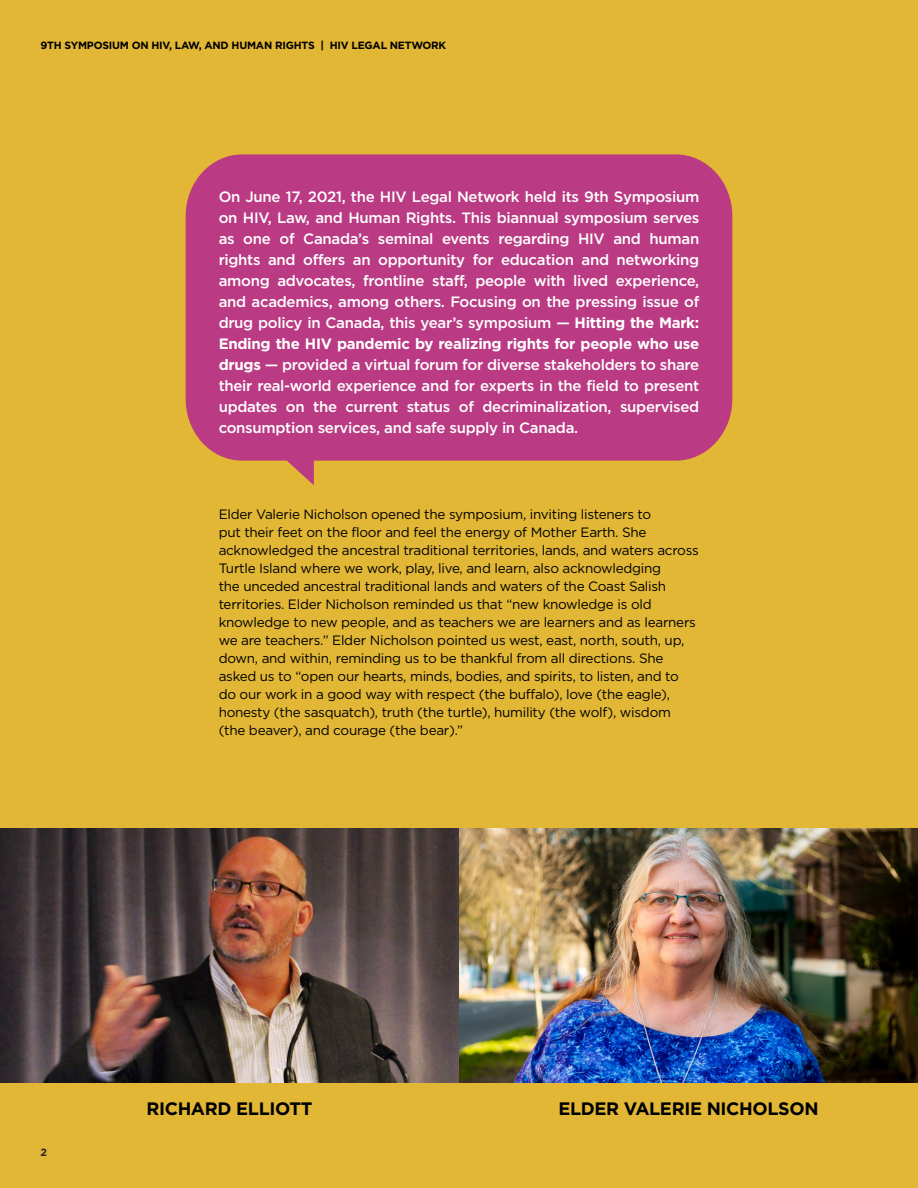
<style>
.page{position:relative;width:918px;height:1188px;background:#e2b735}
.page>*{position:absolute;margin:0;border:0;box-sizing:border-box;transform-origin:0 0}
.Quotes{font:700 18px "Gotham";letter-spacing:-.02em;color:#000}
.Body_Copy{font:500 15px/21px "Gotham";letter-spacing:-.02em;color:#fff;text-align:justify}
.Body_Copy-2{font:13.5px/18px "Gotham";letter-spacing:-.02em;color:#000}
.t1{font:700 10.5px "Gotham";letter-spacing:-.02em;color:#000}
.t2{font:700 10.5px "Gotham";color:#292929}
.s1{font-weight:700}
</style>
<div class="page">
<svg style="left:186px;top:154px;width:546px;height:331px;background:#bd467c"></svg>
<img style="left:0;top:828px;width:459px;height:254px">
<img style="left:459px;top:828px;width:459px;height:254px">
<p class="t1" style="left:40px;top:38px;width:407px">9TH SYMPOSIUM ON HIV, LAW, AND HUMAN RIGHTS | HIV LEGAL NETWORK</p>
<p class="Body_Copy" style="left:219px;top:186px;width:482px">On June 17, 2021, the HIV Legal Network held its 9th Symposium on HIV, Law, and Human Rights. This biannual symposium serves as one of Canada’s seminal events regarding HIV and human rights and offers an opportunity for education and networking among advocates, frontline staff, people with lived experience, and academics, among others. Focusing on the pressing issue of drug policy in Canada, this year’s symposium — <span class="s1">Hitting the Mark:<br>Ending the HIV pandemic by realizing rights for people who use drugs</span> — provided a virtual forum for diverse stakeholders to share their real-world experience and for experts in the field to present updates on the current status of decriminalization, supervised consumption services, and safe supply in Canada.</p>
<p class="Body_Copy-2" style="left:219px;top:505px;width:482px">Elder Valerie Nicholson opened the symposium, inviting listeners to<br>put their feet on the floor and feel the energy of Mother Earth. She acknowledged the ancestral traditional territories, lands, and waters across Turtle Island where we work, play, live, and learn, also acknowledging<br>the unceded ancestral traditional lands and waters of the Coast Salish territories. Elder Nicholson reminded us that “new knowledge is old knowledge to new people, and as teachers we are learners and as learners we are teachers.” Elder Nicholson pointed us west, east, north, south, up, down, and within, reminding us to be thankful from all directions. She asked us to “open our hearts, minds, bodies, and spirits, to listen, and to do our work in a good way with respect (the buffalo), love (the eagle), honesty (the sasquatch), truth (the turtle), humility (the wolf), wisdom (the beaver), and courage (the bear).”</p>
<p class="t2" style="left:40px;top:1145px;width:8px">2</p>
<p class="Quotes" style="left:146px;top:1097px;width:168px">RICHARD ELLIOTT</p>
<p class="Quotes" style="left:558px;top:1097px;width:262px">ELDER VALERIE NICHOLSON</p>
</div>
